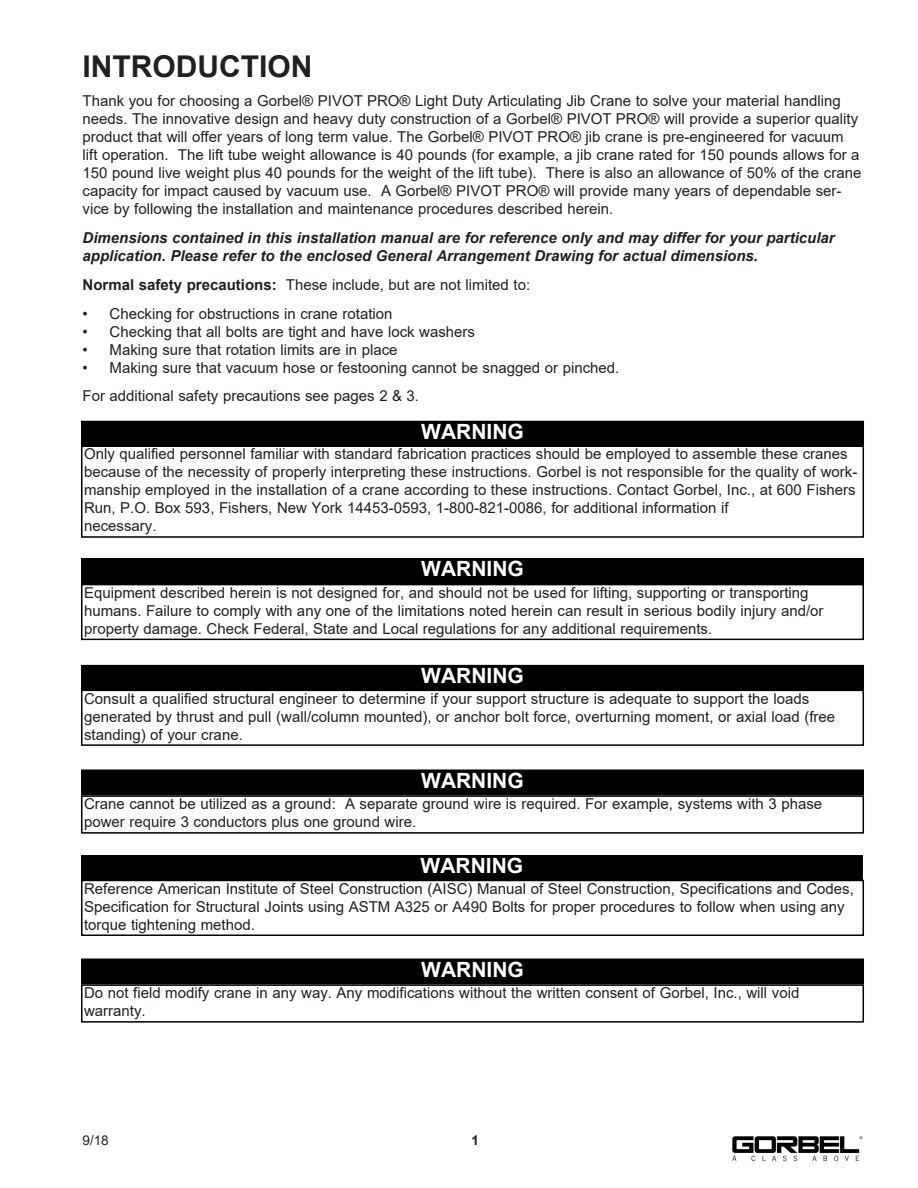
<style>
.page{position:relative;width:918px;height:1188px;background:#fff}
.page>*{position:absolute;margin:0;border:0;box-sizing:border-box;transform-origin:0 0}
.t1{font:700 30px "Arial";color:#231f20}
.t2{font:700 21px "Arial";color:#fff}
.t3{font:15px/18px "Arial";color:#231f20}
.t4{font:italic 700 15px/18px "Arial";color:#231f20}
.t5{font:13.5px "Arial";color:#231f20}
.t6{font:700 13.5px "Arial";color:#231f20}
.s1{font-weight:700}
</style>
<div class="page">
<div style="left:82px;top:421px;width:781px;height:25px;background:#000"></div>
<div style="left:81px;top:446px;width:783px;height:92px;border:2px solid #000"></div>
<div style="left:82px;top:559px;width:781px;height:25px;background:#000"></div>
<div style="left:81px;top:558px;width:783px;height:27px;border:2px solid #000"></div>
<div style="left:81px;top:584px;width:783px;height:56px;border:2px solid #000"></div>
<div style="left:82px;top:666px;width:781px;height:24px;background:#000"></div>
<div style="left:81px;top:665px;width:783px;height:26px;border:2px solid #000"></div>
<div style="left:81px;top:690px;width:783px;height:56px;border:2px solid #000"></div>
<div style="left:82px;top:770px;width:781px;height:25px;background:#000"></div>
<div style="left:81px;top:769px;width:783px;height:26px;border:2px solid #000"></div>
<div style="left:81px;top:795px;width:783px;height:39px;border:2px solid #000"></div>
<div style="left:82px;top:856px;width:780px;height:24px;background:#000"></div>
<div style="left:81px;top:855px;width:782px;height:26px;border:2px solid #000"></div>
<div style="left:81px;top:880px;width:783px;height:56px;border:2px solid #000"></div>
<div style="left:82px;top:959px;width:781px;height:25px;background:#000"></div>
<div style="left:81px;top:958px;width:783px;height:26px;border:2px solid #000"></div>
<div style="left:81px;top:984px;width:783px;height:39px;border:2px solid #000"></div>
<img style="left:732px;top:1136px;width:131px;height:26px">
<p class="t1" style="left:83px;top:46px;width:231px">INTRODUCTION</p>
<p class="t3" style="left:83px;top:92px;width:780px">Thank you for choosing a Gorbel® PIVOT PRO® Light Duty Articulating Jib Crane to solve your material handling needs. The innovative design and heavy duty construction of a Gorbel® PIVOT PRO® will provide a superior quality product that will offer years of long term value. The Gorbel® PIVOT PRO® jib crane is pre-engineered for vacuum lift operation. The lift tube weight allowance is 40 pounds (for example, a jib crane rated for 150 pounds allows for a 150 pound live weight plus 40 pounds for the weight of the lift tube). There is also an allowance of 50% of the crane capacity for impact caused by vacuum use. A Gorbel® PIVOT PRO® will provide many years of dependable ser&shy;vice by following the installation and maintenance procedures described herein.</p>
<p class="t4" style="left:83px;top:229px;width:754px">Dimensions contained in this installation manual are for reference only and may differ for your particular application. Please refer to the enclosed General Arrangement Drawing for actual dimensions.</p>
<p class="t3" style="left:83px;top:275px;width:449px"><span class="s1">Normal safety precautions:</span> These include, but are not limited to:</p>
<p class="t3" style="left:83px;top:304px;width:312px">• Checking for obstructions in crane rotation</p>
<p class="t3" style="left:83px;top:322px;width:394px">• Checking that all bolts are tight and have lock washers</p>
<p class="t3" style="left:83px;top:340px;width:317px">• Making sure that rotation limits are in place</p>
<p class="t3" style="left:83px;top:358px;width:538px">• Making sure that vacuum hose or festooning cannot be snagged or pinched.</p>
<p class="t3" style="left:83px;top:387px;width:338px">For additional safety precautions see pages 2 &amp; 3.</p>
<p class="t2" style="left:421px;top:417px;width:104px">WARNING</p>
<p class="t3" style="left:84px;top:445px;width:775px">Only qualified personnel familiar with standard fabrication practices should be employed to assemble these cranes because of the necessity of properly interpreting these instructions. Gorbel is not responsible for the quality of work&shy;manship employed in the installation of a crane according to these instructions. Contact Gorbel, Inc., at 600 Fishers Run, P.O. Box 593, Fishers, New York 14453-0593, 1-800-821-0086, for additional information if</p>
<p class="t3" style="left:84px;top:517px;width:74px">necessary.</p>
<p class="t2" style="left:421px;top:554px;width:104px">WARNING</p>
<p class="t3" style="left:84px;top:583px;width:741px">Equipment described herein is not designed for, and should not be used for lifting, supporting or transporting humans. Failure to comply with any one of the limitations noted herein can result in serious bodily injury and/or property damage. Check Federal, State and Local regulations for any additional requirements.</p>
<p class="t2" style="left:421px;top:661px;width:104px">WARNING</p>
<p class="t3" style="left:84px;top:689px;width:727px">Consult a qualified structural engineer to determine if your support structure is adequate to support the loads</p>
<p class="t3" style="left:84px;top:707px;width:753px">generated by thrust and pull (wall/column mounted), or anchor bolt force, overturning moment, or axial load (free standing) of your crane.</p>
<p class="t2" style="left:421px;top:766px;width:104px">WARNING</p>
<p class="t3" style="left:84px;top:795px;width:740px">Crane cannot be utilized as a ground: A separate ground wire is required. For example, systems with 3 phase power require 3 conductors plus one ground wire.</p>
<p class="t2" style="left:421px;top:851px;width:104px">WARNING</p>
<p class="t3" style="left:84px;top:879px;width:771px">Reference American Institute of Steel Construction (AISC) Manual of Steel Construction, Specifications and Codes,<br>Specification for Structural Joints using ASTM A325 or A490 Bolts for proper procedures to follow when using any torque tightening method.</p>
<p class="t2" style="left:421px;top:955px;width:104px">WARNING</p>
<p class="t3" style="left:84px;top:984px;width:717px">Do not field modify crane in any way. Any modifications without the written consent of Gorbel, Inc., will void</p>
<p class="t3" style="left:84px;top:1002px;width:63px">warranty.</p>
<p class="t5" style="left:82px;top:1131px;width:28px">9/18</p>
<p class="t6" style="left:471px;top:1131px;width:9px">1</p>
</div>
